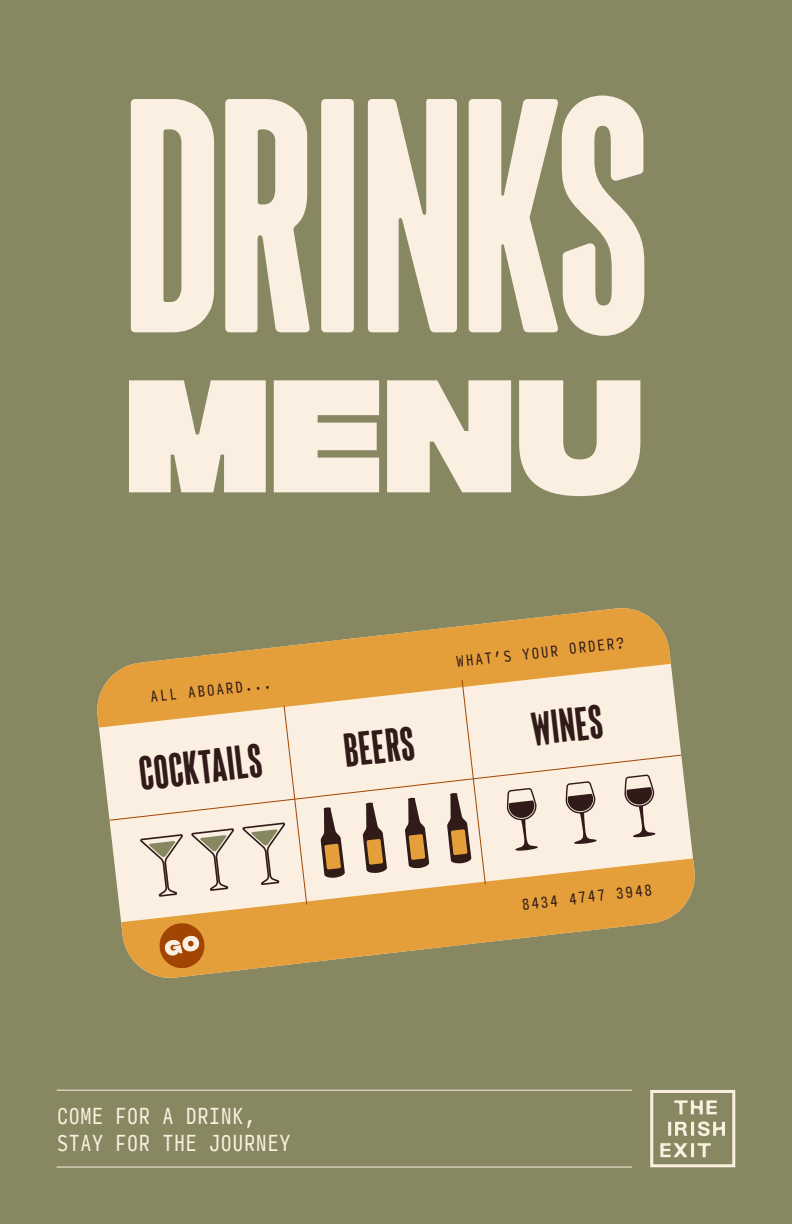
<style>
.page{position:relative;width:792px;height:1224px;background:#878761}
.page>*{position:absolute;margin:0;border:0;box-sizing:border-box;transform-origin:0 0}
.t1{font:40px "Sherman Display";color:#311b18}
.t2{font:22px/27px "Input Mono Compressed";color:#faefe1}
.t3{font:15px "Input Mono Compressed";color:#311b18}
</style>
<div class="page">
<svg style="left:129px;top:380px;width:511px;height:116px;fill:#faefe1"></svg>
<svg style="left:131px;top:96px;width:513px;height:240px;fill:#faefe1"></svg>
<svg style="left:650px;top:1090px;width:85px;height:77px"></svg>
<svg style="left:99px;top:666px;width:594px;height:254px"></svg>
<svg style="left:97px;top:608px;width:574px;height:120px;fill:#e49f3a"></svg>
<svg style="left:121px;top:858px;width:574px;height:120px;fill:#e49f3a"></svg>
<hr style="left:57px;top:1167px;width:575px;height:1px;background:#faefe1">
<hr style="left:57px;top:1090px;width:575px;height:1px;background:#faefe1">
<svg style="left:109px;top:679px;width:573px;height:226px;background:#ebd6ba"></svg>
<svg style="left:157px;top:921px;width:50px;height:49px;background:#c67e37"></svg>
<p class="t3" style="left:149px;top:683px;width:123px;rotate:-6deg">ALL ABOARD...</p>
<h1 class="t1" style="left:136px;top:746px;width:124px;rotate:-7deg">COCKTAILS</h1>
<h1 class="t1" style="left:341px;top:722px;width:71px;rotate:-7deg">BEERS</h1>
<p class="t3" style="left:455px;top:648px;width:170px;rotate:-6deg">WHAT’S YOUR ORDER?</p>
<h1 class="t1" style="left:529px;top:701px;width:72px;rotate:-7deg">WINES</h1>
<p class="t3" style="left:520px;top:890px;width:133px;rotate:-6deg">8434 4747 3948</p>
<h2 class="t2" style="left:57px;top:1101px;width:236px">COME FOR A DRINK,<br>STAY FOR THE JOURNEY</h2>
</div>
